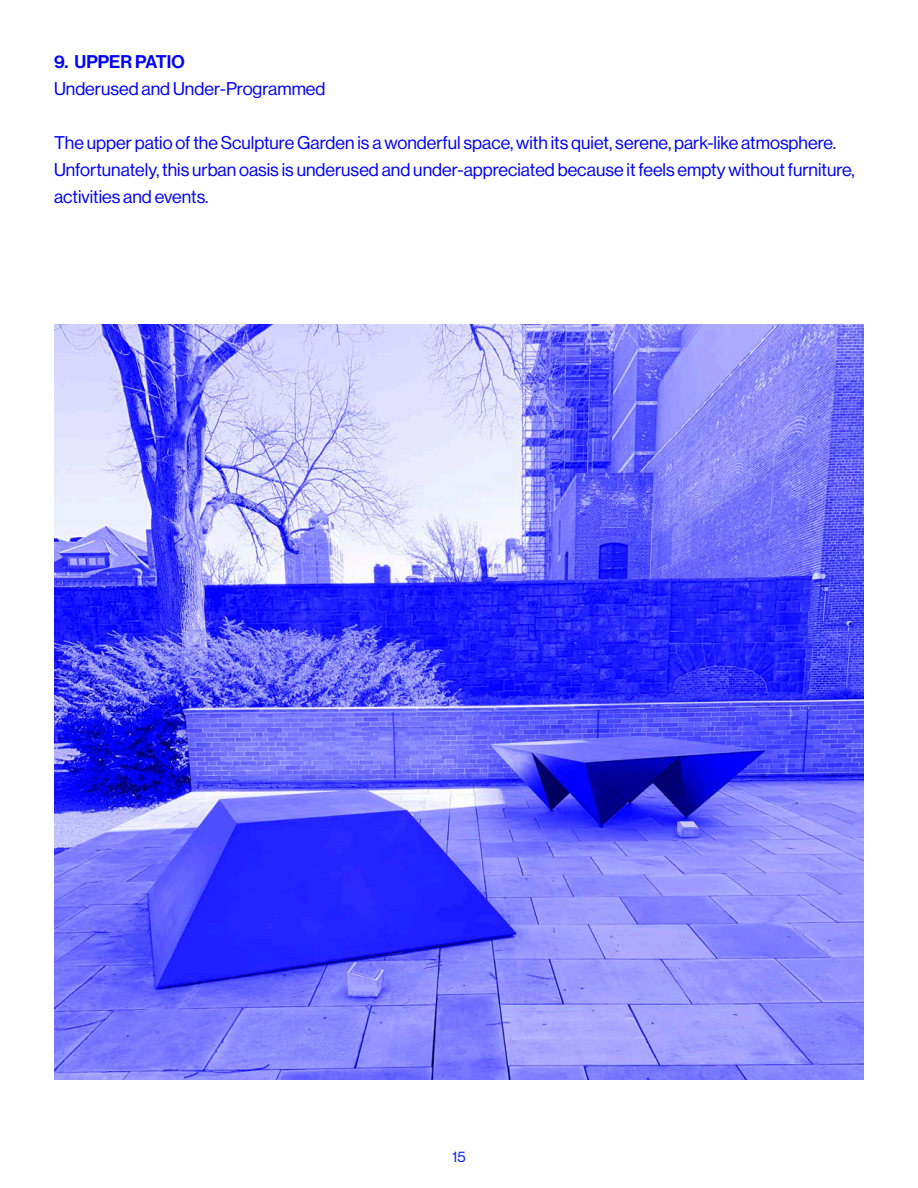
<style>
.page{position:relative;width:918px;height:1188px;background:#fff}
.page>*{position:absolute;margin:0;border:0;box-sizing:border-box;transform-origin:0 0}
.t1{font:18px/27px "N Haas Grotesk DS Pro 55 Rg";color:#00f}
.t2{font:18px "N Haas Grotesk DS Pro 65 Md";color:#00f}
.t3{font:15px "N Haas Grotesk DS Pro 55 Rg";color:#02f}
</style>
<div class="page">
<img style="left:54px;top:324px;width:810px;height:756px">
<p class="t2" style="left:54px;top:51px;width:132px">9. UPPER PATIO</p>
<p class="t1" style="left:54px;top:75px;width:273px">Underused and Under-Programmed</p>
<p class="t1" style="left:54px;top:129px;width:802px">The upper patio of the Sculpture Garden is a wonderful space, with its quiet, serene, park-like atmosphere.<br>Unfortunately, this urban oasis is underused and under-appreciated because it feels empty without furniture, activities and events.</p>
<p class="t3" style="left:452px;top:1148px;width:15px">15</p>
</div>
